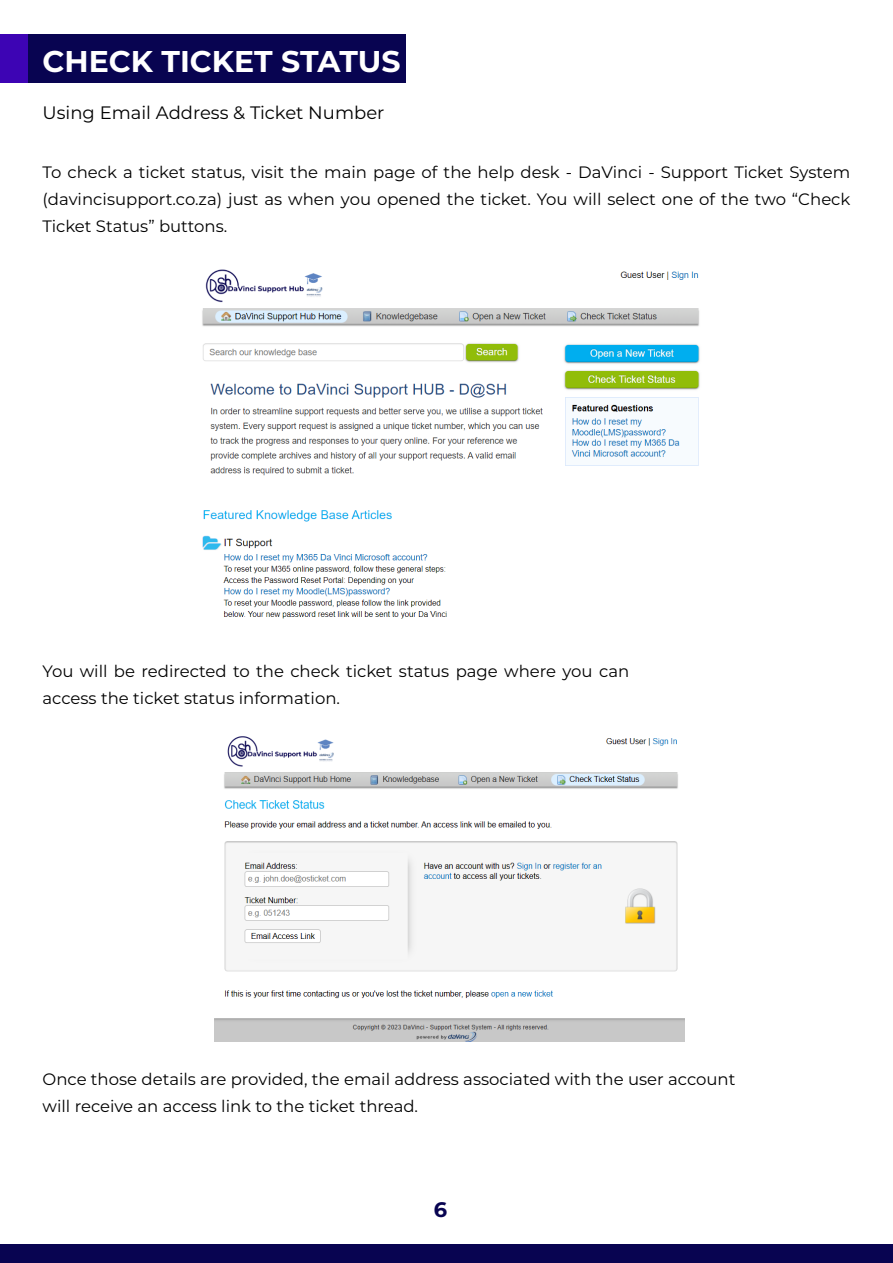
<style>
.page{position:relative;width:893px;height:1263px;background:#fff}
.page>*{position:absolute;margin:0;border:0;box-sizing:border-box;transform-origin:0 0}
.t1{font:700 30px "Montserrat";color:#fff}
.t2{font:700 21px "Montserrat";color:#080451}
.t3{font:18px "Montserrat";color:#000}
.t4{font:16.5px/27px "Montserrat";color:#000}
</style>
<div class="page">
<hr style="left:892px;top:34px;width:1px;height:49px;background:#080451">
<div style="left:0;top:34px;width:405px;height:49px;background:#080451"></div>
<img style="left:202px;top:269px;width:498px;height:350px">
<img style="left:215px;top:736px;width:470px;height:306px">
<div style="left:0;top:34px;width:27px;height:49px;background:#3d04b4"></div>
<div style="left:0;top:1245px;width:893px;height:18px;background:#080451"></div>
<h1 class="t1" style="left:43px;top:39px;width:359px">CHECK TICKET STATUS</h1>
<p class="t3" style="left:43px;top:100px;width:343px">Using Email Address &amp; Ticket Number</p>
<p class="t4" style="left:43px;top:158px;width:809px;text-align:justify">To check a ticket status, visit the main page of the help desk - DaVinci - Support Ticket System (davincisupport.co.za) just as when you opened the ticket. You will select one of the two “Check Ticket Status” buttons.</p>
<p class="t4" style="left:43px;top:656px;width:588px">You will be redirected to the check ticket status page where you can access the ticket status information.</p>
<p class="t4" style="left:43px;top:1065px;width:694px">Once those details are provided, the email address associated with the user account will receive an access link to the ticket thread.</p>
<p class="t2" style="left:434px;top:1194px;width:15px">6</p>
</div>
